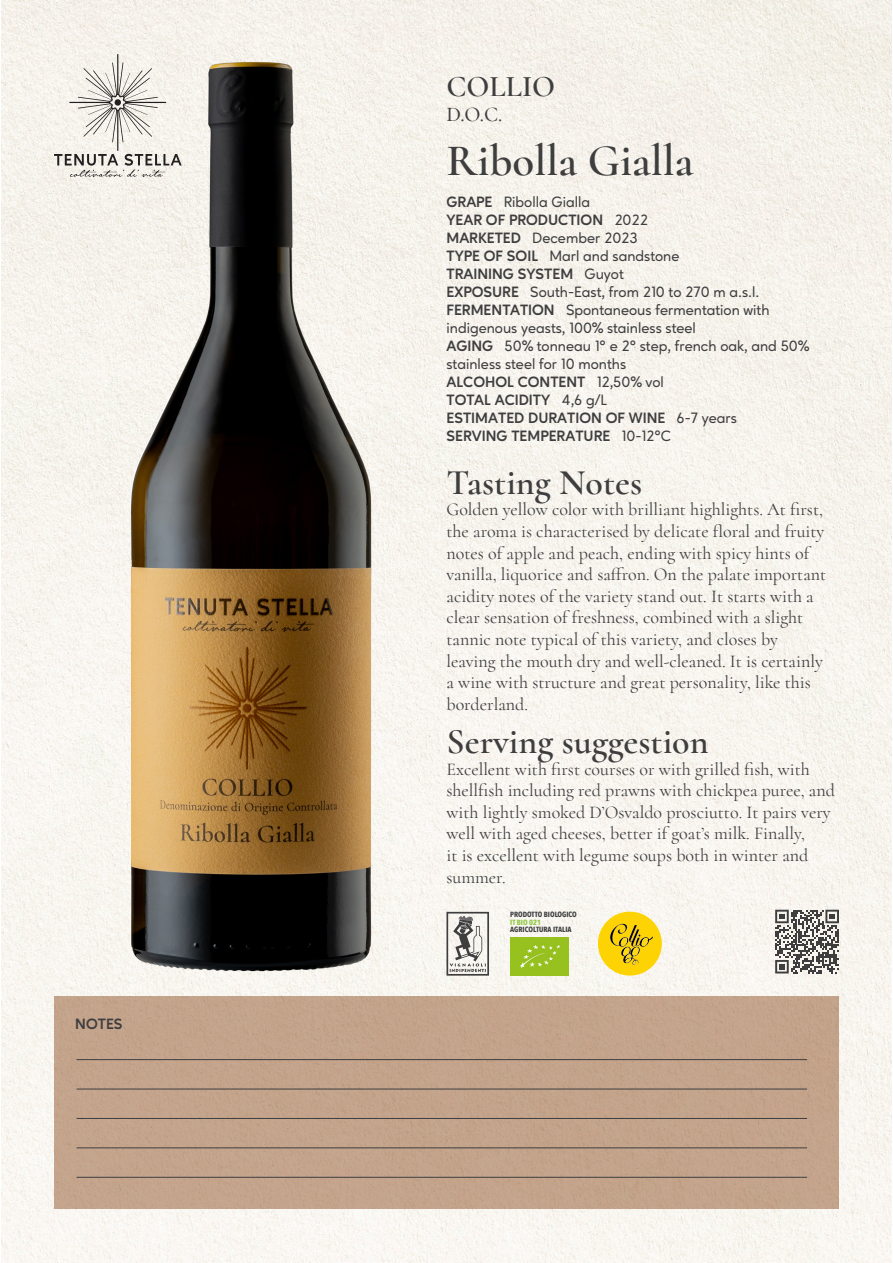
<style>
.page{position:relative;width:893px;height:1263px;background:#fff}
.page>*{position:absolute;margin:0;border:0;box-sizing:border-box;transform-origin:0 0}
.t1{font:600 45px "Cormorant";color:#3e3e3f}
.t2{font:600 36px "Cormorant";color:#3e3e3f}
.t3{font:600 30px "Cormorant";color:#3e3e3f}
.t4{font:500 21px "Cormorant";color:#3e3e3f}
.t5{font:18px/21.6px "Cormorant";color:#3e3e3f}
.t6{font:500 15px/18px "Ageo";color:#3e3e3f}
.t7{font:700 15px "Ageo";color:#3e3e3f}
.t8{font:700 7.5px "Avenir Next Condensed";color:#3e3e3f}
.t9{font:700 7.5px "Avenir Next Condensed";color:#8dc63f}
.s1{font-weight:700}
</style>
<div class="page">
<img style="left:1px;top:0;width:891px;height:1263px">
<div style="left:54px;top:996px;width:785px;height:213px;background:#c4a48b"></div>
<svg style="left:54px;top:54px;width:41px;height:123px"></svg>
<svg style="left:446px;top:912px;width:43px;height:64px"></svg>
<img style="left:510px;top:937px;width:58px;height:39px">
<svg style="left:598px;top:911px;width:64px;height:65px;background:#ebcd3f"></svg>
<svg style="left:775px;top:910px;width:64px;height:63px"></svg>
<img style="left:95px;top:41px;width:312px;height:965px">
<hr style="left:77px;top:1059px;width:730px;height:1px;background:#3e3e3f">
<hr style="left:77px;top:1089px;width:730px;height:1px;background:#3e3e3f">
<hr style="left:77px;top:1118px;width:730px;height:1px;background:#3e3e3f">
<hr style="left:77px;top:1147px;width:730px;height:1px;background:#3e3e3f">
<hr style="left:77px;top:1177px;width:730px;height:1px;background:#3e3e3f">
<p class="t7" style="left:75px;top:1015px;width:49px">NOTES</p>
<h3 class="t3" style="left:446px;top:68px;width:110px">COLLIO</h3>
<p class="t4" style="left:446px;top:101px;width:57px">D.O.C.</p>
<h1 class="t1" style="left:446px;top:133px;width:249px">Ribolla Gialla</h1>
<p class="t6" style="left:446px;top:193px;width:364px"><span class="s1">GRAPE</span> Ribolla Gialla<br><span class="s1">YEAR OF PRODUCTION</span> 2022<br><span class="s1">MARKETED</span> December 2023<br><span class="s1">TYPE OF SOIL</span> Marl and sandstone<br><span class="s1">TRAINING SYSTEM</span> Guyot<br><span class="s1">EXPOSURE</span> South-East, from 210 to 270 m a.s.l.<br><span class="s1">FERMENTATION</span> Spontaneous fermentation with indigenous yeasts, 100% stainless steel<br><span class="s1">AGING</span> 50% tonneau 1° e 2° step, french oak, and 50% stainless steel for 10 months<br><span class="s1">ALCOHOL CONTENT</span> 12,50% vol<br><span class="s1">TOTAL ACIDITY</span> 4,6 g/L<br><span class="s1">ESTIMATED DURATION OF WINE</span> 6-7 years<br><span class="s1">SERVING TEMPERATURE</span> 10-12°C</p>
<h2 class="t2" style="left:446px;top:460px;width:197px">Tasting Notes</h2>
<p class="t5" style="left:446px;top:499px;width:381px">Golden yellow color with brilliant highlights. At first, the aroma is characterised by delicate floral and fruity notes of apple and peach, ending with spicy hints of vanilla, liquorice and saffron. On the palate important acidity notes of the variety stand out. It starts with a clear sensation of freshness, combined with a slight tannic note typical of this variety, and closes by leaving the mouth dry and well-cleaned. It is certainly a wine with structure and great personality, like this borderland.</p>
<h2 class="t2" style="left:446px;top:719px;width:264px">Serving suggestion</h2>
<p class="t5" style="left:446px;top:758px;width:390px">Excellent with first courses or with grilled fish, with shellfish including red prawns with chickpea puree, and with lightly smoked D’Osvaldo prosciutto. It pairs very well with aged cheeses, better if goat’s milk. Finally,<br>it is excellent with legume soups both in winter and summer.</p>
<p class="t8" style="left:510px;top:910px;width:68px">PRODOTTO BIOLOGICO</p>
<p class="t9" style="left:510px;top:917px;width:32px">IT BIO 021</p>
<p class="t8" style="left:510px;top:925px;width:63px">AGRICOLTURA ITALIA</p>
</div>
